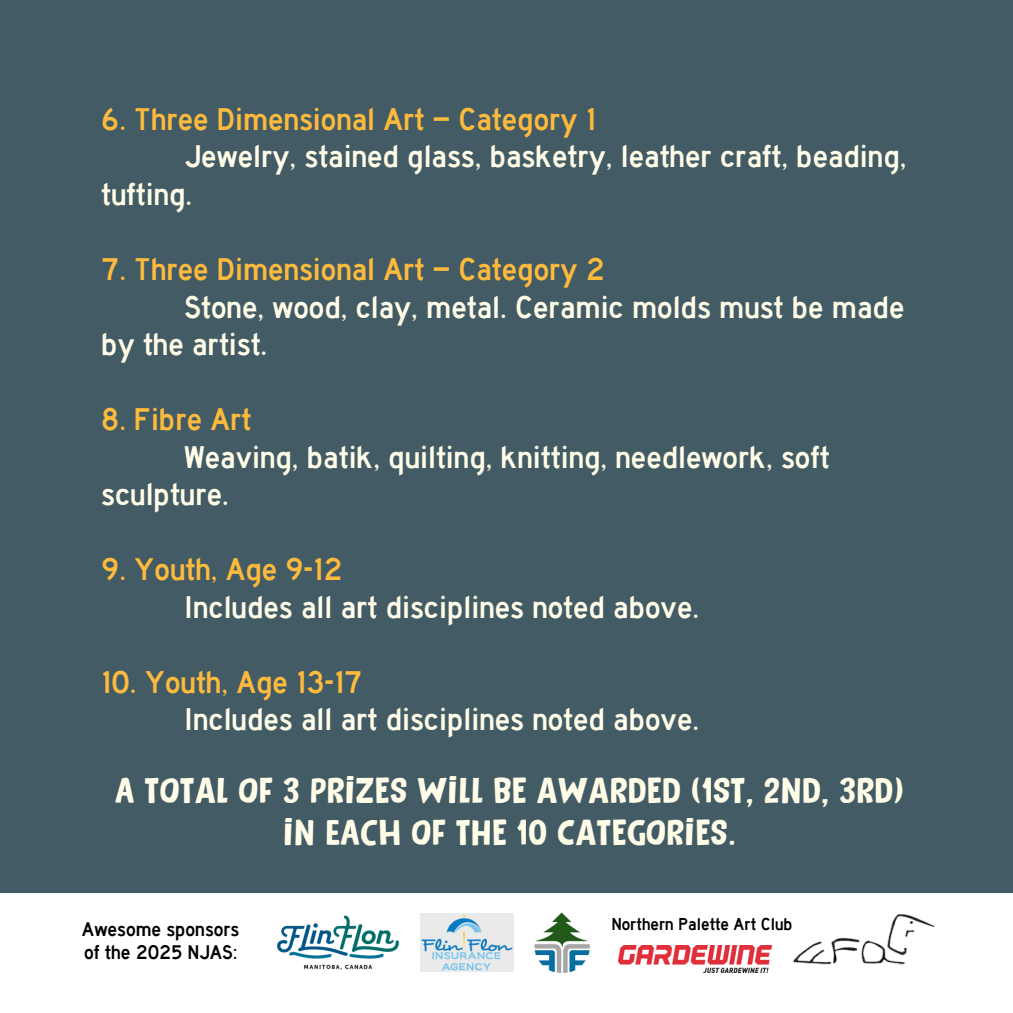
<style>
.page{position:relative;width:1013px;height:1013px;background:#fff}
.page>*{position:absolute;margin:0;border:0;box-sizing:border-box;transform-origin:0 0}
.t1{font:36.25px/42.2px "Reality Check IIDEMO";color:#fffce7;text-align:center}
.t2{font:32.5px/37.5px "Highway Gothic";color:#fffce7}
.t3{font:32.5px "Highway Gothic";color:#fdba3d}
.t4{font:20.5px/23px "Highway Gothic";color:#000}
.t5{font:17.88px "Highway Gothic";color:#000}
.s1{color:#fdba3d}
</style>
<div class="page">
<div style="left:0;top:0;width:1012px;height:1012px;background:#425b64"></div>
<div style="left:0;top:893px;width:1012px;height:119px;background:#fff"></div>
<img style="left:277px;top:915px;width:170px;height:57px">
<img style="left:420px;top:913px;width:93px;height:58px">
<img style="left:534px;top:912px;width:56px;height:61px">
<img style="left:618px;top:945px;width:153px;height:27px">
<img style="left:793px;top:914px;width:142px;height:51px">
<h2 class="t3" style="left:101px;top:102px;width:496px">6. Three Dimensional Art – Category 1</h2>
<h2 class="t2" style="left:184px;top:138px;width:723px">Jewelry, stained glass, basketry, leather craft, beading,</h2>
<h2 class="t2" style="left:101px;top:176px;width:92px">tufting.</h2>
<h2 class="t3" style="left:101px;top:252px;width:505px">7. Three Dimensional Art – Category 2</h2>
<h2 class="t2" style="left:184px;top:288px;width:721px">Stone, wood, clay, metal. Ceramic molds must be made</h2>
<h2 class="t2" style="left:101px;top:326px;width:167px">by the artist.</h2>
<h2 class="t3" style="left:101px;top:402px;width:152px">8. Fibre Art</h2>
<h2 class="t2" style="left:184px;top:438px;width:647px">Weaving, batik, quilting, knitting, needlework, soft</h2>
<h2 class="t2" style="left:101px;top:476px;width:129px">sculpture.</h2>
<h2 class="t2" style="left:184px;top:551px;width:516px;text-indent:-83px"><span class="s1">9. Youth, Age 9-12<br></span>Includes all art disciplines noted above.</h2>
<h2 class="t2" style="left:184px;top:663px;width:516px;text-indent:-83px"><span class="s1">10. Youth, Age 13-17<br></span>Includes all art disciplines noted above.</h2>
<h1 class="t1" style="left:115px;top:769px;width:791px">A TOTAL OF 3 PRIZES WILL BE AWARDED (1ST, 2ND, 3RD)<br>IN EACH OF THE 10 CATEGORIES.</h1>
<p class="t4" style="left:82px;top:918px;width:159px">Awesome sponsors of the 2025 NJAS:</p>
<p class="t5" style="left:612px;top:914px;width:182px">Northern Palette Art Club</p>
</div>
